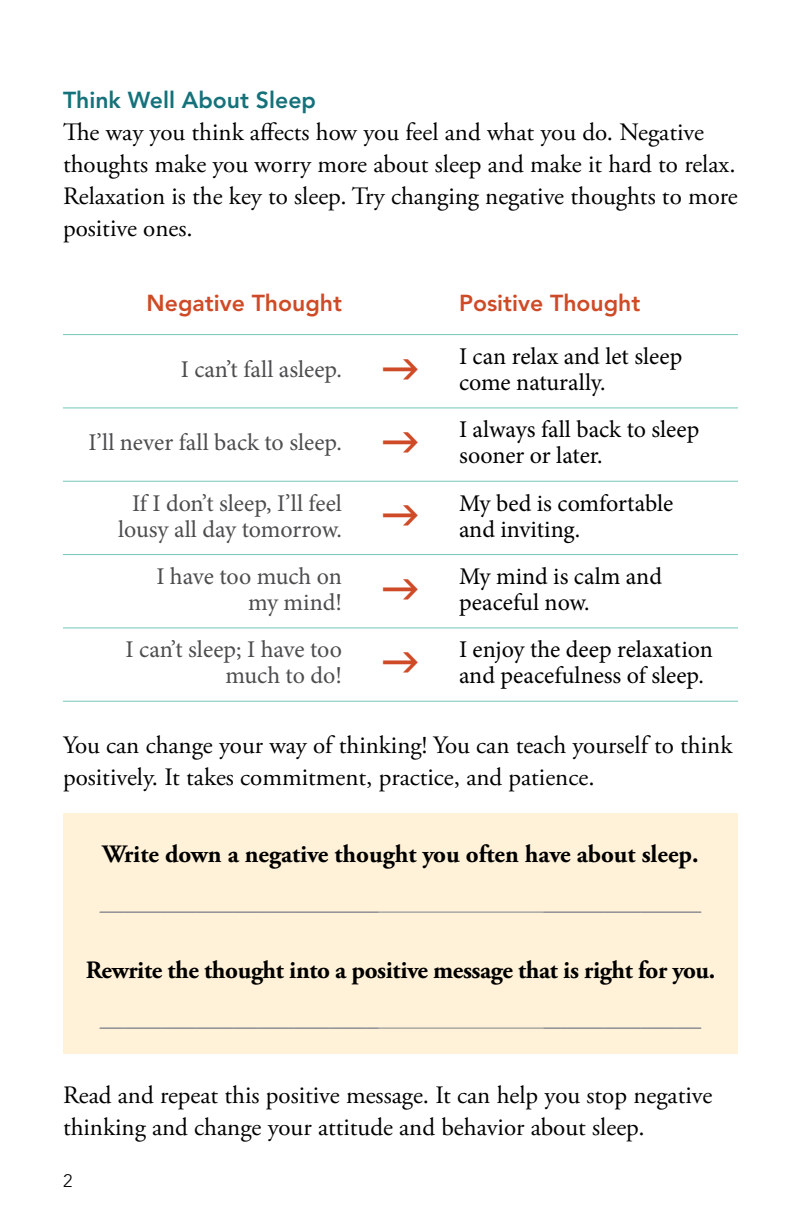
<style>
.page{position:relative;width:792px;height:1224px;background:#fff}
.page>*{position:absolute;margin:0;border:0;box-sizing:border-box;transform-origin:0 0}
.t1{font:25px/32px "Adobe Garamond Pro";color:#000}
.t2{font:700 25px "Adobe Garamond Pro";letter-spacing:-.015em;color:#000}
.t3{font:24px/26px "Minion Pro";color:#000}
.t4{font:24px/26px "Minion Pro";color:#4d4d4f;text-align:right}
.t5{font:24px "Adobe Garamond Pro";color:#939598}
.t6{font:800 23px "Avenir";color:#cf4b27}
.t7{font:800 23px "Avenir";color:#15727a}
.t8{font:300 18px "Avenir";color:#000}
</style>
<div class="page">
<div style="left:63px;top:814px;width:675px;height:240px;background:#fff2d8"></div>
<hr style="left:100px;top:912px;width:601px;height:1px;background:#939598">
<hr style="left:100px;top:1028px;width:601px;height:1px;background:#939598">
<hr style="left:63px;top:334px;width:297px;height:1px;background:#75c7b9">
<hr style="left:360px;top:334px;width:81px;height:1px;background:#75c7b9">
<hr style="left:441px;top:334px;width:297px;height:1px;background:#75c7b9">
<hr style="left:63px;top:407px;width:297px;height:1px;background:#75c7b9">
<hr style="left:63px;top:481px;width:297px;height:1px;background:#75c7b9">
<hr style="left:63px;top:554px;width:297px;height:1px;background:#75c7b9">
<hr style="left:360px;top:407px;width:81px;height:1px;background:#75c7b9">
<hr style="left:360px;top:481px;width:81px;height:1px;background:#75c7b9">
<hr style="left:360px;top:554px;width:81px;height:1px;background:#75c7b9">
<hr style="left:441px;top:407px;width:297px;height:1px;background:#75c7b9">
<hr style="left:441px;top:481px;width:297px;height:1px;background:#75c7b9">
<hr style="left:441px;top:554px;width:297px;height:1px;background:#75c7b9">
<hr style="left:63px;top:627px;width:297px;height:1px;background:#75c7b9">
<hr style="left:63px;top:701px;width:297px;height:1px;background:#75c7b9">
<hr style="left:360px;top:627px;width:81px;height:1px;background:#75c7b9">
<hr style="left:360px;top:701px;width:81px;height:1px;background:#75c7b9">
<hr style="left:441px;top:627px;width:297px;height:1px;background:#75c7b9">
<hr style="left:441px;top:701px;width:297px;height:1px;background:#75c7b9">
<p class="t7" style="left:63px;top:87px;width:255px">Think Well About Sleep</p>
<p class="t1" style="left:63px;top:117px;width:676px">The way you think affects how you feel and what you do. Negative thoughts make you worry more about sleep and make it hard to relax.<br>Relaxation is the key to sleep. Try changing negative thoughts to more positive ones.</p>
<p class="t6" style="left:147px;top:289px;width:197px">Negative Thought</p>
<p class="t6" style="left:459px;top:289px;width:183px">Positive Thought</p>
<p class="t4" style="left:181px;top:356px;width:163px">I can’t fall asleep.</p>
<p class="t4" style="left:89px;top:430px;width:255px">I’ll never fall back to sleep.</p>
<p class="t3" style="left:459px;top:343px;width:225px">I can relax and let sleep come naturally.</p>
<p class="t3" style="left:459px;top:417px;width:242px">I always fall back to sleep sooner or later.</p>
<p class="t4" style="left:118px;top:490px;width:225px;text-align:center">If I don’t sleep, I’ll feel lousy all day tomorrow.</p>
<p class="t3" style="left:459px;top:490px;width:216px">My bed is comfortable and inviting.</p>
<p class="t4" style="left:156px;top:563px;width:187px">I have too much on my mind!</p>
<p class="t3" style="left:459px;top:563px;width:205px">My mind is calm and peaceful now.</p>
<p class="t4" style="left:126px;top:637px;width:218px">I can’t sleep; I have too much to do!</p>
<p class="t3" style="left:459px;top:637px;width:255px">I enjoy the deep relaxation and peacefulness of sleep.</p>
<p class="t1" style="left:63px;top:730px;width:671px">You can change your way of thinking! You can teach yourself to think positively. It takes commitment, practice, and patience.</p>
<p class="t2" style="left:102px;top:839px;width:598px">Write down a negative thought you often have about sleep.</p>
<p class="t5" style="left:100px;top:888px;width:280px">_______________________</p>
<p class="t5" style="left:544px;top:888px;width:159px">_____________</p>
<p class="t2" style="left:86px;top:955px;width:631px">Rewrite the thought into a positive message that is right for you.</p>
<p class="t5" style="left:100px;top:1004px;width:280px">_______________________</p>
<p class="t5" style="left:544px;top:1004px;width:159px">_____________</p>
<p class="t1" style="left:63px;top:1080px;width:651px">Read and repeat this positive message. It can help you stop negative thinking and change your attitude and behavior about sleep.</p>
<p class="t8" style="left:63px;top:1171px;width:11px">2</p>
</div>
